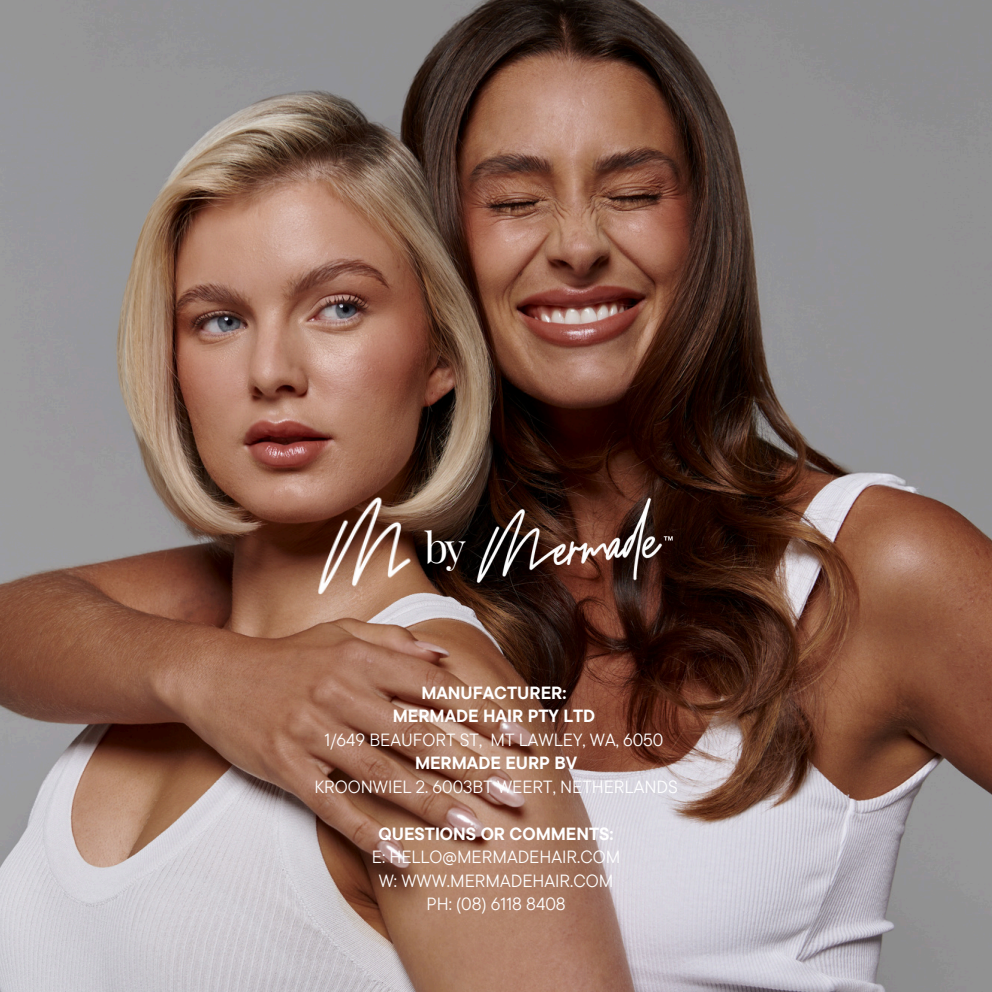
<style>
.page{position:relative;width:992px;height:992px;background:#fff}
.page>*{position:absolute;margin:0;border:0;box-sizing:border-box;transform-origin:0 0}
.t1{font:42px "Playfair Display";color:#fff}
.t2{font:17.5px "TT Commons Pro";color:#fff}
.t3{font:700 17.5px "TT Commons Pro";color:#fff}
</style>
<div class="page">
<img style="left:0;top:0;width:992px;height:992px">
<img style="left:316px;top:496px;width:96px;height:99px">
<img style="left:473px;top:496px;width:203px;height:88px">
<p class="t1" style="left:424px;top:517px;width:43px">by</p>
<p class="t3" style="left:421px;top:681px;width:147px">MANUFACTURER:</p>
<p class="t3" style="left:393px;top:705px;width:204px">MERMADE HAIR PTY LTD</p>
<h1 class="t2" style="left:325px;top:728px;width:340px">1/649 BEAUFORT ST, MT LAWLEY, WA, 6050</h1>
<p class="t3" style="left:415px;top:752px;width:164px">MERMADE EURP BV</p>
<p class="t2" style="left:314px;top:775px;width:365px">KROONWIEL 2. 6003BT WEERT, NETHERLANDS</p>
<p class="t3" style="left:378px;top:822px;width:237px">QUESTIONS OR COMMENTS:</p>
<p class="t2" style="left:372px;top:845px;width:250px">E: HELLO@MERMADEHAIR.COM</p>
<p class="t2" style="left:379px;top:869px;width:236px">W: WWW.MERMADEHAIR.COM</p>
<p class="t2" style="left:426px;top:892px;width:141px">PH: (08) 6118 8408</p>
</div>
